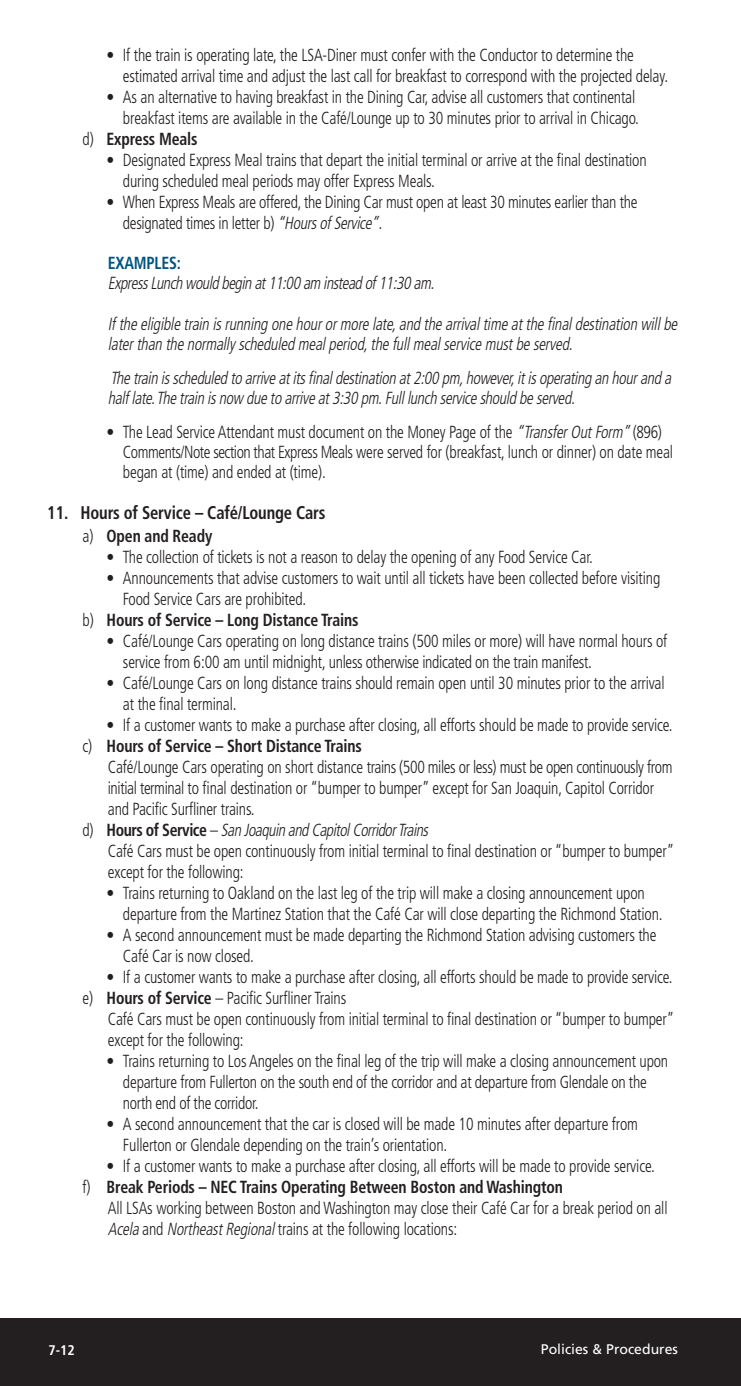
<style>
.page{position:relative;width:741px;height:1386px;background:#fff}
.page>*{position:absolute;margin:0;border:0;box-sizing:border-box;transform-origin:0 0}
.header_-_sub{font:700 condensed 18.38px "Frutiger";letter-spacing:-.01em;color:#231f20;scale:.9 1}
.body_indent_indent{font:300 condensed 17.5px/21px "Frutiger";letter-spacing:-.01em;color:#231f20;scale:.9 1}
.body_indent_indent-2{font:italic 300 condensed 17.5px/20.1px "Frutiger";color:#231f20;scale:.9 1}
.t1{font:700 condensed 17.5px "Frutiger";letter-spacing:-.01em;color:#231f20;scale:.9 1}
.body_indent_indent-3{font:700 condensed 17.5px "Frutiger";letter-spacing:-.01em;color:#005480;scale:.9 1}
.t2{font:14px "Frutiger";color:#fff}
.t3{font:700 condensed 14px "Frutiger";color:#fff}
.s1{font-weight:300}
.s2{font-style:italic}
.s3{font-style:normal}
.s4{font-weight:700;font-style:normal}
.s5{font-weight:700}
</style>
<div class="page">
<div style="left:0;top:1318px;width:740px;height:68px;background:#231f20"></div>
<p class="body_indent_indent" style="left:123px;top:45px;width:607px;text-indent:-16px">• If the train is operating late, the LSA-Diner must confer with the Conductor to determine the estimated arrival time and adjust the last call for breakfast to correspond with the projected delay.</p>
<p class="body_indent_indent" style="left:106px;top:87px;width:593px;text-align:right">• As an alternative to having breakfast in the Dining Car, advise all customers that continental breakfast items are available in the Café/Lounge up to 30 minutes prior to arrival in Chicago.</p>
<p class="t1" style="left:83px;top:129px;width:129px"><span class="s1">d)</span> Express Meals</p>
<p class="body_indent_indent" style="left:123px;top:150px;width:583px;text-indent:-16px">• Designated Express Meal trains that depart the initial terminal or arrive at the final destination during scheduled meal periods may offer Express Meals.</p>
<p class="body_indent_indent" style="left:123px;top:192px;width:573px;text-indent:-16px">• When Express Meals are offered, the Dining Car must open at least 30 minutes earlier than the designated times in letter b) <span class="s2">“HoursofService”.</span></p>
<p class="body_indent_indent-3" style="left:108px;top:253px;width:83px">EXAMPLES:</p>
<p class="body_indent_indent-2" style="left:108px;top:274px;width:368px">ExpressLunchwouldbeginat11:00am insteadof11:30am.</p>
<p class="body_indent_indent-2" style="left:108px;top:314px;width:638px">Iftheeligibletrain isrunning onehourormorelate,and thearrivaltimeatthefinaldestination willbe laterthan thenormallyscheduled mealperiod,thefullmealservicemustbeserved.</p>
<p class="body_indent_indent-2" style="left:108px;top:368px;width:631px">Thetrainisscheduledtoarriveatitsfinaldestinationat2:00pm,however,itisoperatinganhouranda halflate.Thetrainisnow duetoarriveat3:30pm.Fulllunchserviceshouldbeserved.</p>
<p class="body_indent_indent" style="left:123px;top:422px;width:612px;line-height:20.1px;text-indent:-16px">• The Lead Service Attendant must document on the Money Page of the <span class="s2">“TransferOutForm”</span>(896)<br>Comments/Note section that Express Meals were served for (breakfast, lunch or dinner) on date meal began at (time) and ended at (time).</p>
<p class="header_-_sub" style="left:47px;top:501px;width:310px">11. Hours of Service – Café/Lounge Cars</p>
<p class="t1" style="left:83px;top:526px;width:145px"><span class="s1">a)</span> Open and Ready</p>
<p class="body_indent_indent" style="left:106px;top:547px;width:541px">• The collection of tickets is not a reason to delay the opening of any Food Service Car.</p>
<p class="body_indent_indent" style="left:123px;top:568px;width:598px;text-indent:-16px">• Announcements that advise customers to wait until all tickets have been collected before visiting<br>Food Service Cars are prohibited.</p>
<p class="t1" style="left:83px;top:610px;width:308px"><span class="s1">b)</span> Hours of Service – Long Distance Trains</p>
<p class="body_indent_indent" style="left:123px;top:631px;width:606px;text-indent:-16px">• Café/Lounge Cars operating on long distance trains (500 miles or more) will have normal hours of service from 6:00 am until midnight, unless otherwise indicated on the train manifest.</p>
<p class="body_indent_indent" style="left:123px;top:673px;width:603px;text-indent:-16px">• Café/Lounge Cars on long distance trains should remain open until 30 minutes prior to the arrival at the final terminal.</p>
<p class="body_indent_indent" style="left:106px;top:715px;width:630px">• If a customer wants to make a purchase after closing, all efforts should be made to provide service.</p>
<p class="t1" style="left:83px;top:736px;width:312px"><span class="s1">c)</span> Hours of Service – Short Distance Trains</p>
<p class="body_indent_indent" style="left:108px;top:757px;width:628px">Café/Lounge Cars operating on short distance trains (500 miles or less) must be open continuously from initial terminal to final destination or “bumper to bumper” except for San Joaquin, Capitol Corridor and Pacific Surfliner trains.</p>
<p class="body_indent_indent-2" style="left:83px;top:820px;width:389px"><span class="s3">d )</span> <span class="s4">H o u r s o f S e rv i c e</span> <span class="s3">–</span> SanJoaquinandCapitolCorridorTrains</p>
<p class="body_indent_indent" style="left:108px;top:841px;width:630px">Café Cars must be open continuously from initial terminal to final destination or “bumper to bumper” except for the following:</p>
<p class="body_indent_indent" style="left:123px;top:883px;width:601px;text-indent:-16px">• Trains returning to Oakland on the last leg of the trip will make a closing announcement upon departure from the Martinez Station that the Café Car will close departing the Richmond Station.</p>
<p class="body_indent_indent" style="left:123px;top:925px;width:594px;text-indent:-16px">• A second announcement must be made departing the Richmond Station advising customers the<br>Café Car is now closed.</p>
<p class="body_indent_indent" style="left:106px;top:967px;width:630px">• If a customer wants to make a purchase after closing, all efforts should be made to provide service.</p>
<p class="body_indent_indent" style="left:83px;top:988px;width:294px">e) <span class="s5">Hours of Service</span> – Pacific Surfliner Trains</p>
<p class="body_indent_indent" style="left:108px;top:1009px;width:630px">Café Cars must be open continuously from initial terminal to final destination or “bumper to bumper” except for the following:</p>
<p class="body_indent_indent" style="left:123px;top:1051px;width:607px;text-indent:-16px">• Trains returning to Los Angeles on the final leg of the trip will make a closing announcement upon departure from Fullerton on the south end of the corridor and at departure from Glendale on the north end of the corridor.</p>
<p class="body_indent_indent" style="left:123px;top:1114px;width:573px;text-indent:-16px">• A second announcement that the car is closed will be made 10 minutes after departure from<br>Fullerton or Glendale depending on the train’s orientation.</p>
<p class="body_indent_indent" style="left:106px;top:1156px;width:610px">• If a customer wants to make a purchase after closing, all efforts will be made to provide service.</p>
<p class="t1" style="left:83px;top:1177px;width:535px"><span class="s1">f)</span> Break Periods – NEC Trains Operating Between Boston and Washington</p>
<p class="body_indent_indent" style="left:108px;top:1198px;width:623px">All LSAs working between Boston and Washington may close their Café Car for a break period on all<br><span class="s2">Acela</span>and <span class="s2">NortheastRegional</span>trains at the following locations:</p>
<p class="t3" style="left:48px;top:1342px;width:28px">7-12</p>
<p class="t2" style="left:540px;top:1341px;width:138px">Policies &amp; Procedures</p>
</div>
